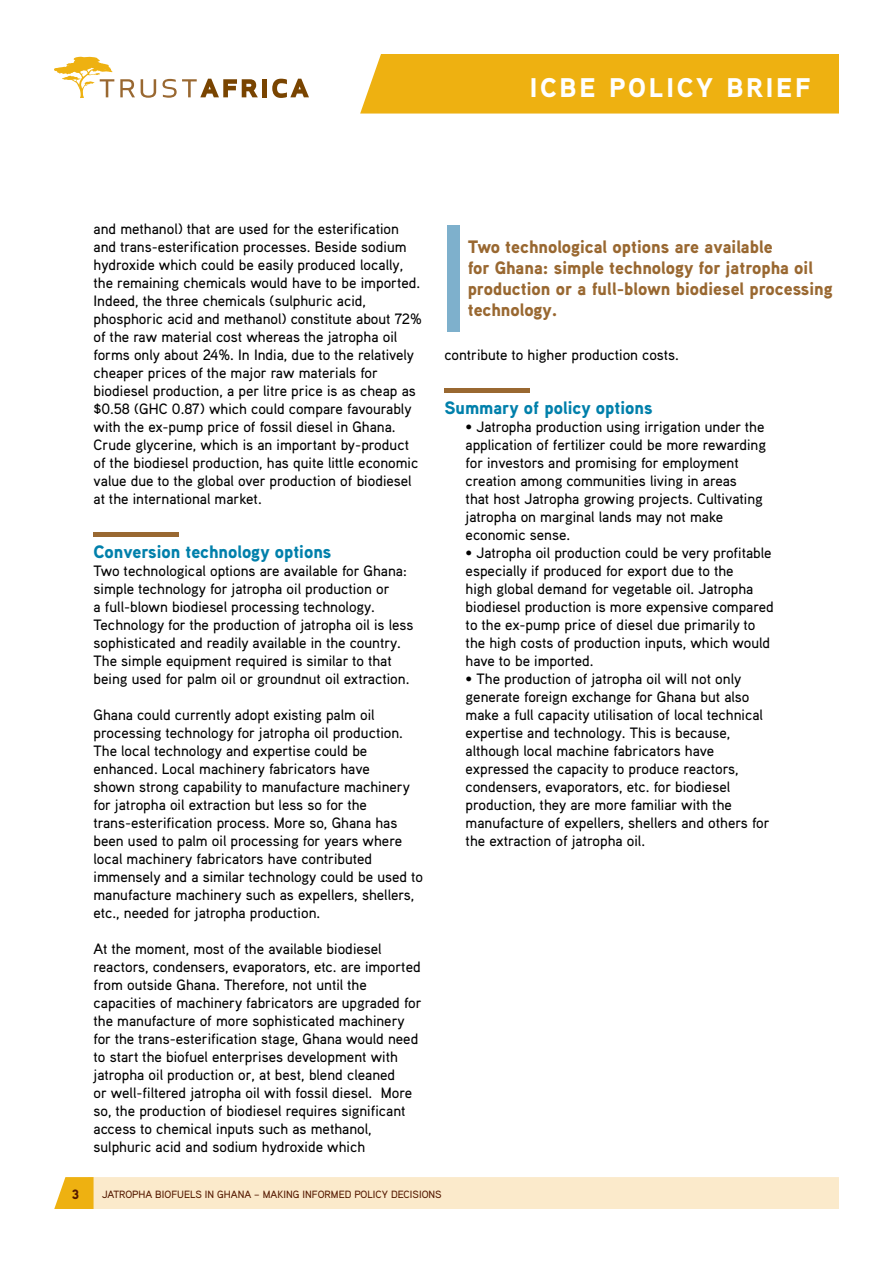
<style>
.page{position:relative;width:893px;height:1263px;background:#fff}
.page>*{position:absolute;margin:0;border:0;box-sizing:border-box;transform-origin:0 0}
.t1{font:900 27px "Aaux Pro";letter-spacing:.1em;color:#fff}
.t2{font:900 18px/21px "Aaux Pro";color:#996831}
.t3{font:900 18px "Aaux Pro";color:#0080ab}
.t4{font:500 15px/18px "Aaux Pro";color:#000}
.t5{font:900 13.5px "Aaux Pro";color:#551900}
.t6{font:500 10.5px "Aaux Pro";color:#551900}
</style>
<div class="page">
<div style="left:54px;top:1177px;width:785px;height:32px;background:#fbeacb"></div>
<svg style="left:120px;top:79px;width:15px;height:18px"></svg>
<svg style="left:141px;top:79px;width:15px;height:19px"></svg>
<svg style="left:163px;top:79px;width:95px;height:19px"></svg>
<div style="left:262px;top:79px;width:5px;height:18px;background:#794400"></div>
<svg style="left:272px;top:79px;width:37px;height:19px"></svg>
<svg style="left:54px;top:56px;width:60px;height:42px"></svg>
<div style="left:360px;top:54px;width:479px;height:60px;background:#eeb111"></div>
<div style="left:94px;top:532px;width:85px;height:5px;background:#996831"></div>
<div style="left:444px;top:388px;width:85px;height:5px;background:#996831"></div>
<div style="left:447px;top:225px;width:12px;height:107px;background:#7eb0cc"></div>
<h1 class="t1" style="left:530px;top:70px;width:282px">ICBE policy BRIEF</h1>
<p class="t4" style="left:94px;top:219px;width:330px">and methanol) that are used for the esterification and trans-esterification processes. Beside sodium hydroxide which could be easily produced locally, the remaining chemicals would have to be imported.<br>Indeed, the three chemicals (sulphuric acid, phosphoric acid and methanol) constitute about 72% of the raw material cost whereas the jatropha oil forms only about 24%. In India, due to the relatively cheaper prices of the major raw materials for biodiesel production, a per litre price is as cheap as $0.58 (GHC 0.87) which could compare favourably with the ex-pump price of fossil diesel in Ghana.<br>Crude glycerine, which is an important by-product of the biodiesel production, has quite little economic value due to the global over production of biodiesel at the international market.</p>
<p class="t3" style="left:94px;top:540px;width:239px">Conversion technology options</p>
<p class="t4" style="left:94px;top:561px;width:321px">Two technological options are available for Ghana: simple technology for jatropha oil production or<br>a full-blown biodiesel processing technology.<br>Technology for the production of jatropha oil is less sophisticated and readily available in the country.<br>The simple equipment required is similar to that being used for palm oil or groundnut oil extraction.</p>
<p class="t4" style="left:94px;top:705px;width:331px">Ghana could currently adopt existing palm oil processing technology for jatropha oil production.<br>The local technology and expertise could be enhanced. Local machinery fabricators have<br>shown strong capability to manufacture machinery for jatropha oil extraction but less so for the trans-esterification process. More so, Ghana has been used to palm oil processing for years where local machinery fabricators have contributed immensely and a similar technology could be used to manufacture machinery such as expellers, shellers, etc., needed for jatropha production.</p>
<p class="t4" style="left:94px;top:939px;width:330px">At the moment, most of the available biodiesel reactors, condensers, evaporators, etc. are imported from outside Ghana. Therefore, not until the capacities of machinery fabricators are upgraded for the manufacture of more sophisticated machinery for the trans-esterification stage, Ghana would need to start the biofuel enterprises development with jatropha oil production or, at best, blend cleaned<br>or well-filtered jatropha oil with fossil diesel. More so, the production of biodiesel requires significant access to chemical inputs such as methanol, sulphuric acid and sodium hydroxide which</p>
<p class="t2" style="left:468px;top:235px;width:367px">Two technological options are available<br>for Ghana: simple technology for jatropha oil production or a full-blown biodiesel processing technology.</p>
<p class="t4" style="left:444px;top:345px;width:236px">contribute to higher production costs.</p>
<p class="t3" style="left:444px;top:396px;width:210px">Summary of policy options</p>
<p class="t4" style="left:466px;top:417px;width:302px">• Jatropha production using irrigation under the application of fertilizer could be more rewarding for investors and promising for employment creation among communities living in areas<br>that host Jatropha growing projects. Cultivating jatropha on marginal lands may not make economic sense.</p>
<p class="t4" style="left:466px;top:543px;width:310px">• Jatropha oil production could be very profitable especially if produced for export due to the<br>high global demand for vegetable oil. Jatropha biodiesel production is more expensive compared to the ex-pump price of diesel due primarily to the high costs of production inputs, which would have to be imported.</p>
<p class="t4" style="left:466px;top:669px;width:305px">• The production of jatropha oil will not only generate foreign exchange for Ghana but also make a full capacity utilisation of local technical expertise and technology. This is because, although local machine fabricators have expressed the capacity to produce reactors, condensers, evaporators, etc. for biodiesel production, they are more familiar with the manufacture of expellers, shellers and others for the extraction of jatropha oil.</p>
<p class="t5" style="left:72px;top:1186px;width:9px">3</p>
<p class="t6" style="left:102px;top:1187px;width:341px">JATROPHA BIOFUELS IN GHANA – MAKING INFORMED POLICY DECISIONS</p>
</div>
